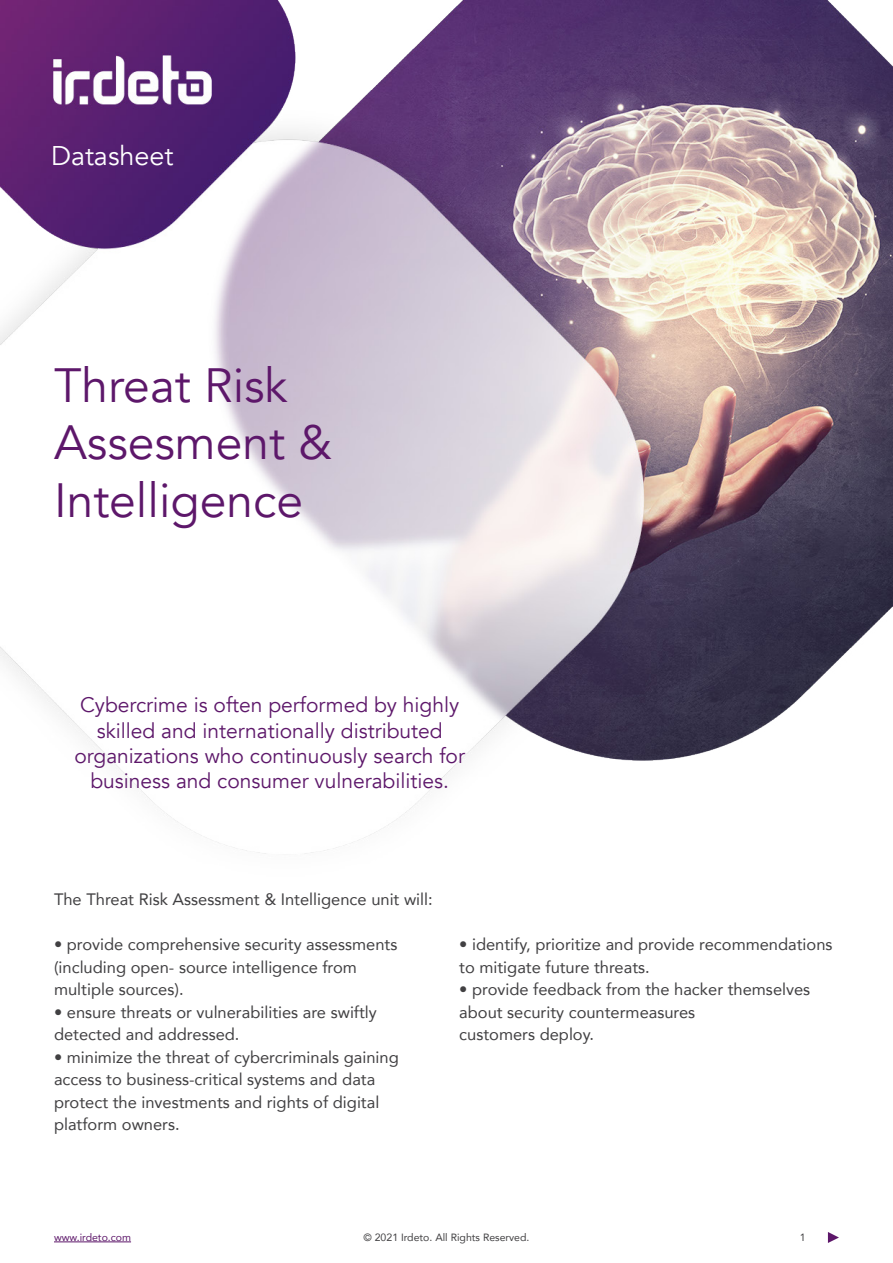
<style>
.page{position:relative;width:893px;height:1263px;background:#fff}
.page>*{position:absolute;margin:0;border:0;box-sizing:border-box;transform-origin:0 0}
.Document_Title{font:48px/57.6px "Avenir";color:#5d176a}
.Document_type{font:27px "Avenir";color:#fff}
.Document_subtitle{font:21px/25.2px "Avenir";color:#5d176a;text-align:center}
.t1{font:16.5px "Avenir";color:#414042}
.t2{font:10.5px "Avenir";color:#414042}
.t3{font:10.5px "Avenir";color:#5d176a}
</style>
<div class="page">
<img style="left:0;top:0;width:893px;height:1243px">
<p class="Document_type" style="left:51px;top:140px;width:124px">Datasheet</p>
<p class="Document_Title" style="left:54px;top:357px;width:280px">Threat Risk<br>Assesment &amp;<br>Intelligence</p>
<p class="Document_subtitle" style="left:80px;top:693px;width:381px">Cybercrime is often performed by highly skilled and internationally distributed</p>
<p class="Document_subtitle" style="left:74px;top:743px;width:392px">organizations who continuously search for business and consumer vulnerabilities.</p>
<p class="t1" style="left:54px;top:886px;width:380px">The Threat Risk Assessment &amp; Intelligence unit will:</p>
<p class="t1" style="left:54px;top:931px;width:345px">• provide comprehensive security assessments</p>
<p class="t1" style="left:54px;top:954px;width:304px">(including open- source intelligence from</p>
<p class="t1" style="left:54px;top:976px;width:131px">multiple sources).</p>
<p class="t1" style="left:54px;top:999px;width:324px">• ensure threats or vulnerabilities are swiftly</p>
<p class="t1" style="left:54px;top:1021px;width:187px">detected and addressed.</p>
<p class="t1" style="left:54px;top:1044px;width:346px">• minimize the threat of cybercriminals gaining</p>
<p class="t1" style="left:54px;top:1066px;width:323px">access to business-critical systems and data</p>
<p class="t1" style="left:54px;top:1089px;width:327px">protect the investments and rights of digital</p>
<p class="t1" style="left:54px;top:1111px;width:127px">platform owners.</p>
<p class="t1" style="left:459px;top:931px;width:375px">• identify, prioritize and provide recommendations</p>
<p class="t1" style="left:459px;top:954px;width:192px">to mitigate future threats.</p>
<p class="t1" style="left:459px;top:976px;width:353px">• provide feedback from the hacker themselves</p>
<p class="t1" style="left:459px;top:999px;width:238px">about security countermeasures</p>
<p class="t1" style="left:459px;top:1021px;width:136px">customers deploy.</p>
<p class="t3" style="left:54px;top:1229px;width:79px">www.irdeto.com</p>
<p class="t2" style="left:363px;top:1229px;width:167px">© 2021 Irdeto. All Rights Reserved.</p>
<p class="t2" style="left:800px;top:1229px;width:7px">1</p>
</div>
